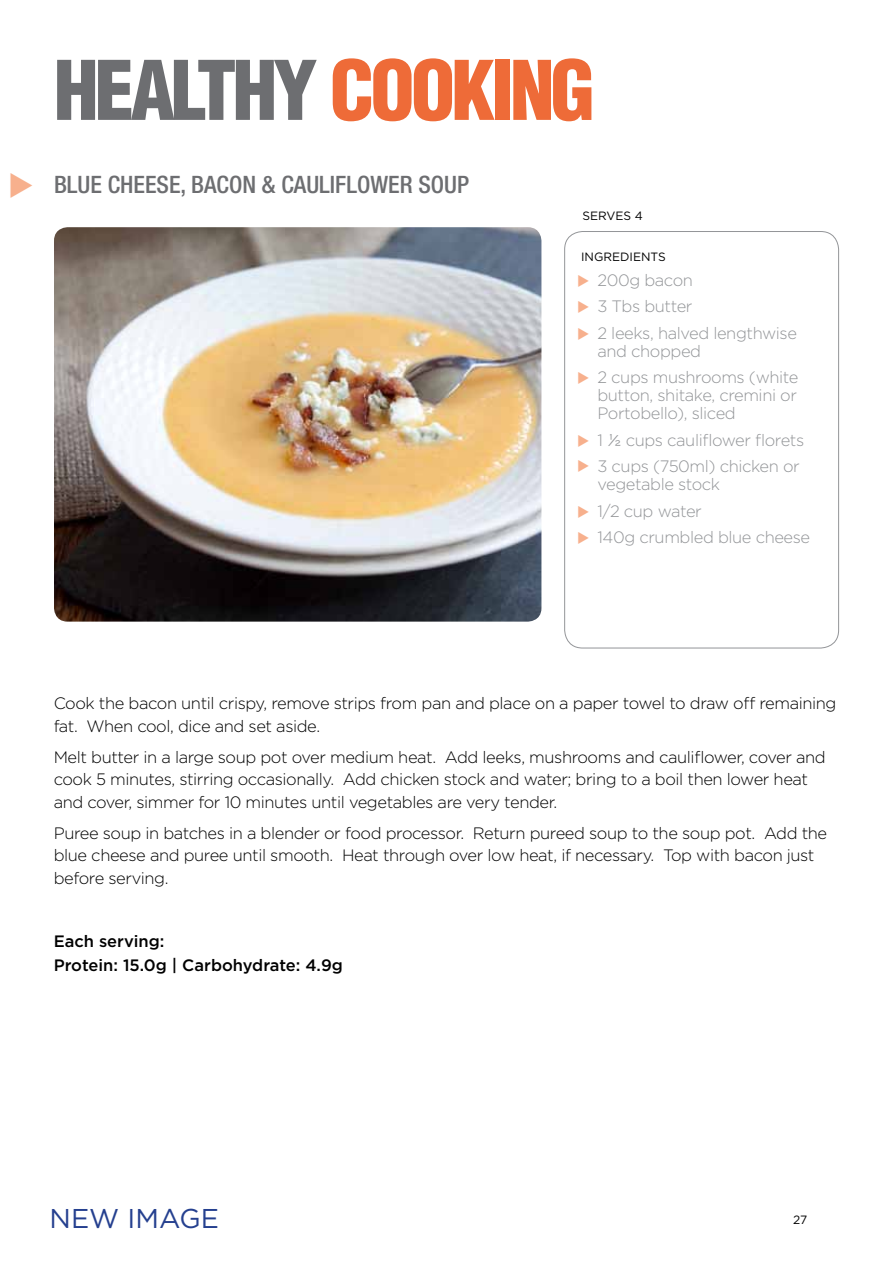
<style>
.page{position:relative;width:893px;height:1263px;background:#fff}
.page>*{position:absolute;margin:0;border:0;box-sizing:border-box;transform-origin:0 0}
.t1{font:900 condensed 80.1px "Helvetica";letter-spacing:-.05em;color:#6d6e71}
.t2{font:27.15px "Gotham";color:#25408f}
.t3{font:500 condensed 24px "Helvetica Neue";color:#6d6e71}
.t4{font:300 16.5px/22.5px "Gotham";letter-spacing:-.025em;color:#000}
.t5{font:300 16.5px/26.5px "Gotham";letter-spacing:-.025em;color:#939598}
.t6{font:500 16.5px/24px "Gotham";color:#000}
.t7{font:14.4px/26.4px "Wingdings 3";color:#f7b08d;text-align:justify}
.t8{font:12px "Gotham";color:#000}
.s1{color:#ee6b38}
.s2{color:#f7b08d}
.s3{font-family:"Graverplate";font-weight:400}
</style>
<div class="page">
<div style="left:564px;top:231px;width:275px;height:417px;border:1px solid #939598;border-radius:18px"></div>
<img style="left:54px;top:227px;width:487px;height:395px">
<h1 class="t1" style="left:54px;top:41px;width:543px">HEALTHY <span class="s1">COOKING</span></h1>
<h3 class="t3" style="left:8px;top:170px;width:125px"><span class="s2">◆</span> BLUE CHEESE</h3>
<h3 class="t3" style="left:181px;top:170px;width:180px">, BACON &amp; CAULI FLOWER</h3>
<h3 class="t3" style="left:418px;top:170px;width:52px">SOUP</h3>
<p class="t8" style="left:582px;top:208px;width:62px">SERVES 4</p>
<p class="t8" style="left:581px;top:249px;width:86px">INGREDIENTS</p>
<p class="t7" style="left:577px;top:267px;width:14px">◆ ◆ ◆</p>
<p class="t5" style="left:597px;top:266px;width:201px">200g bacon<br>3 Tbs butter<br>2 leeks, halved lengthwise</p>
<p class="t5" style="left:597px;top:337px;width:202px">and chopped<br>2 cups mushrooms (white</p>
<p class="t5" style="left:597px;top:386px;width:201px;line-height:18px">button, shitake, cremini or<br>Portobello), sliced</p>
<p class="t5" style="left:597px;top:426px;width:208px">1 <span class="s3">½</span> cups cauliflower florets<br>3 cups (750ml) chicken or</p>
<p class="t5" style="left:597px;top:471px;width:214px">vegetable stock<br>1/2 cup water<br>140g crumbled blue cheese</p>
<p class="t4" style="left:54px;top:691px;width:784px">Cook the bacon until crispy, remove strips from pan and place on a paper towel to draw off remaining fat. When cool, dice and set aside.</p>
<p class="t4" style="left:54px;top:745px;width:773px">Melt butter in a large soup pot over medium heat. Add leeks, mushrooms and cauliflower, cover and cook 5 minutes, stirring occasionally. Add chicken stock and water; bring to a boil then lower heat and cover, simmer for 10 minutes until vegetables are very tender.</p>
<p class="t4" style="left:54px;top:821px;width:775px">Puree soup in batches in a blender or food processor. Return pureed soup to the soup pot. Add the blue cheese and puree until smooth. Heat through over low heat, if necessary. Top with bacon just before serving.</p>
<p class="t6" style="left:54px;top:929px;width:291px">Each serving:<br>Protein: 15.0g | Carbohydrate: 4.9g</p>
<h2 class="t2" style="left:50px;top:1201px;width:171px">NEW IMAGE</h2>
<p class="t8" style="left:793px;top:1212px;width:16px">27</p>
</div>
